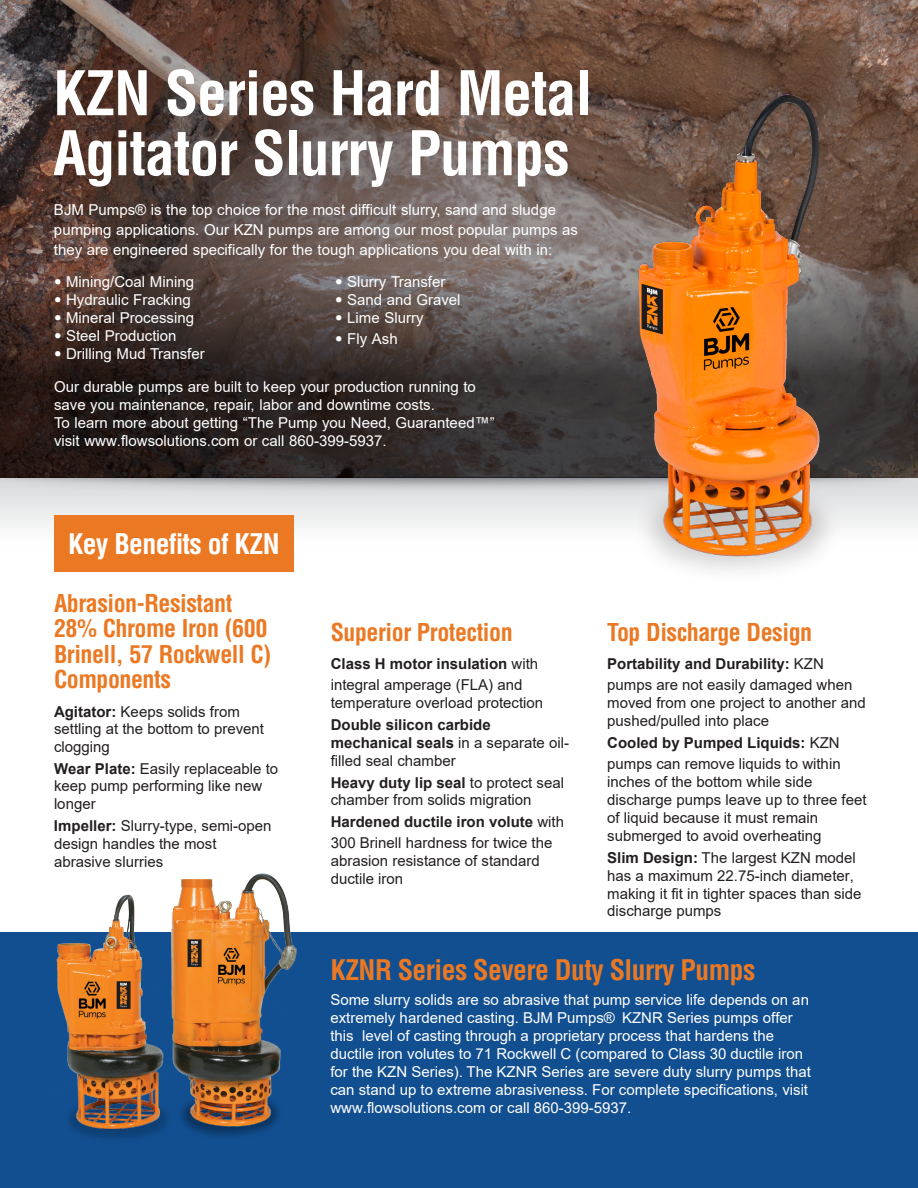
<style>
.page{position:relative;width:918px;height:1188px;background:#fff}
.page>*{position:absolute;margin:0;border:0;box-sizing:border-box;transform-origin:0 0}
.Body{font:700 condensed 60px/60px "Helvetica LT Std";letter-spacing:-.02em;color:#fff}
.t1{font:700 condensed 27.75px "Helvetica LT Std";letter-spacing:-.02em;color:#eb7923}
.t2{font:700 condensed 27.75px "Helvetica LT Std";letter-spacing:-.02em;color:#fff}
.t3{font:700 condensed 24px/25.5px "Helvetica LT Std";letter-spacing:-.02em;color:#eb7923}
.Body-2{font:15px/18px "Arial";color:#fff}
.t4{font:15px/18px "Arial";color:#231f20}
.s1{font-family:"Helvetica Neue";font-weight:500}
.s2{font-weight:700}
</style>
<div class="page">
<img style="left:0;top:0;width:918px;height:251px">
<svg style="left:0;top:251px;width:918px;height:227px;background:#433836"></svg>
<svg style="left:0;top:478px;width:918px;height:48px;background:#dddee0"></svg>
<div style="left:0;top:1134px;width:918px;height:54px;background:#124f90"></div>
<div style="left:0;top:932px;width:918px;height:210px;background:#124f90"></div>
<div style="left:54px;top:515px;width:240px;height:57px;background:#eb7923"></div>
<img style="left:56px;top:873px;width:241px;height:266px">
<img style="left:615px;top:81px;width:231px;height:485px">
<p class="Body" style="left:53px;top:63px;width:540px">KZN Series Hard Metal<br>Agitator Slurry Pumps</p>
<p class="Body-2" style="left:54px;top:200px;width:526px;line-height:19.8px">BJM Pumps® is the top choice for the most difficult slurry, sand and sludge pumping applications. Our KZN pumps are among our most popular pumps as they are engineered specifically for the tough applications you deal with in:</p>
<p class="Body-2" style="left:54px;top:273px;width:142px"><span class="s1">•</span> Mining/Coal Mining</p>
<p class="Body-2" style="left:54px;top:291px;width:138px"><span class="s1">•</span> Hydraulic Fracking</p>
<p class="Body-2" style="left:54px;top:309px;width:142px"><span class="s1">•</span> Mineral Processing</p>
<p class="Body-2" style="left:54px;top:327px;width:124px"><span class="s1">•</span> Steel Production</p>
<p class="Body-2" style="left:54px;top:345px;width:152px"><span class="s1">•</span> Drilling Mud Transfer</p>
<p class="Body-2" style="left:335px;top:273px;width:112px"><span class="s1">•</span> Slurry Transfer</p>
<p class="Body-2" style="left:335px;top:291px;width:127px"><span class="s1">•</span> Sand and Gravel</p>
<p class="Body-2" style="left:335px;top:309px;width:90px"><span class="s1">•</span> Lime Slurry</p>
<p class="Body-2" style="left:335px;top:329px;width:64px"><span class="s1">•</span> Fly Ash</p>
<p class="Body-2" style="left:54px;top:378px;width:442px">Our durable pumps are built to keep your production running to save you maintenance, repair, labor and downtime costs.<br>To learn more about getting “The Pump you Need, Guaranteed™” visit www.flowsolutions.com or call 860-399-5937.</p>
<p class="t2" style="left:68px;top:526px;width:213px">Key Benefits of KZN</p>
<p class="t3" style="left:54px;top:590px;width:219px">Abrasion-Resistant<br>28% Chrome Iron (600<br>Brinell, 57 Rockwell C)<br>Components</p>
<p class="t4" style="left:54px;top:703px;width:212px;line-height:17.4px"><span class="s2">Agitator:</span> Keeps solids from settling at the bottom to prevent clogging</p>
<p class="t4" style="left:54px;top:760px;width:226px"><span class="s2">Wear Plate:</span> Easily replaceable to keep pump performing like new longer</p>
<p class="t4" style="left:54px;top:817px;width:219px"><span class="s2">Impeller:</span> Slurry-type, semi-open design handles the most abrasive slurries</p>
<p class="t3" style="left:331px;top:619px;width:183px">Superior Protection</p>
<p class="t4" style="left:331px;top:654px;width:209px;line-height:20.7px"><span class="s2">Class H motor insulation</span> with integral amperage (FLA) and</p>
<p class="t4" style="left:331px;top:692px;width:214px;line-height:22px">temperature overload protection<br><span class="s2">Double silicon carbide</span></p>
<p class="t4" style="left:331px;top:734px;width:240px"><span class="s2">mechanical seals</span> in a separate oil&shy;filled seal chamber</p>
<p class="t4" style="left:331px;top:774px;width:235px;line-height:17.4px"><span class="s2">Heavy duty lip seal</span> to protect seal chamber from solids migration</p>
<p class="t4" style="left:331px;top:812px;width:235px;line-height:20.7px"><span class="s2">Hardened ductile iron volute</span> with<br>300 Brinell hardness for twice the</p>
<p class="t4" style="left:331px;top:852px;width:211px">abrasion resistance of standard ductile iron</p>
<p class="t3" style="left:607px;top:619px;width:206px">Top Discharge Design</p>
<p class="t4" style="left:607px;top:654px;width:247px;line-height:20.7px"><span class="s2">Portability and Durability:</span> KZN pumps are not easily damaged when</p>
<p class="t4" style="left:607px;top:694px;width:260px">moved from one project to another and pushed/pulled into place</p>
<p class="t4" style="left:607px;top:732px;width:235px;line-height:20.7px"><span class="s2">Cooled by Pumped Liquids:</span> KZN pumps can remove liquids to within</p>
<p class="t4" style="left:607px;top:773px;width:261px">inches of the bottom while side discharge pumps leave up to three feet of liquid because it must remain submerged to avoid overheating</p>
<p class="t4" style="left:607px;top:849px;width:256px"><span class="s2">Slim Design:</span> The largest KZN model has a maximum 22.75-inch diameter, making it fit in tighter spaces than side discharge pumps</p>
<p class="t1" style="left:330px;top:953px;width:426px">KZNR Series Severe Duty Slurry Pumps</p>
<p class="Body-2" style="left:330px;top:991px;width:482px">Some slurry solids are so abrasive that pump service life depends on an extremely hardened casting. BJM Pumps® KZNR Series pumps offer this level of casting through a proprietary process that hardens the ductile iron volutes to 71 Rockwell C (compared to Class 30 ductile iron for the KZN Series). The KZNR Series are severe duty slurry pumps that can stand up to extreme abrasiveness. For complete specifications, visit www.flowsolutions.com or call 860-399-5937.</p>
</div>
